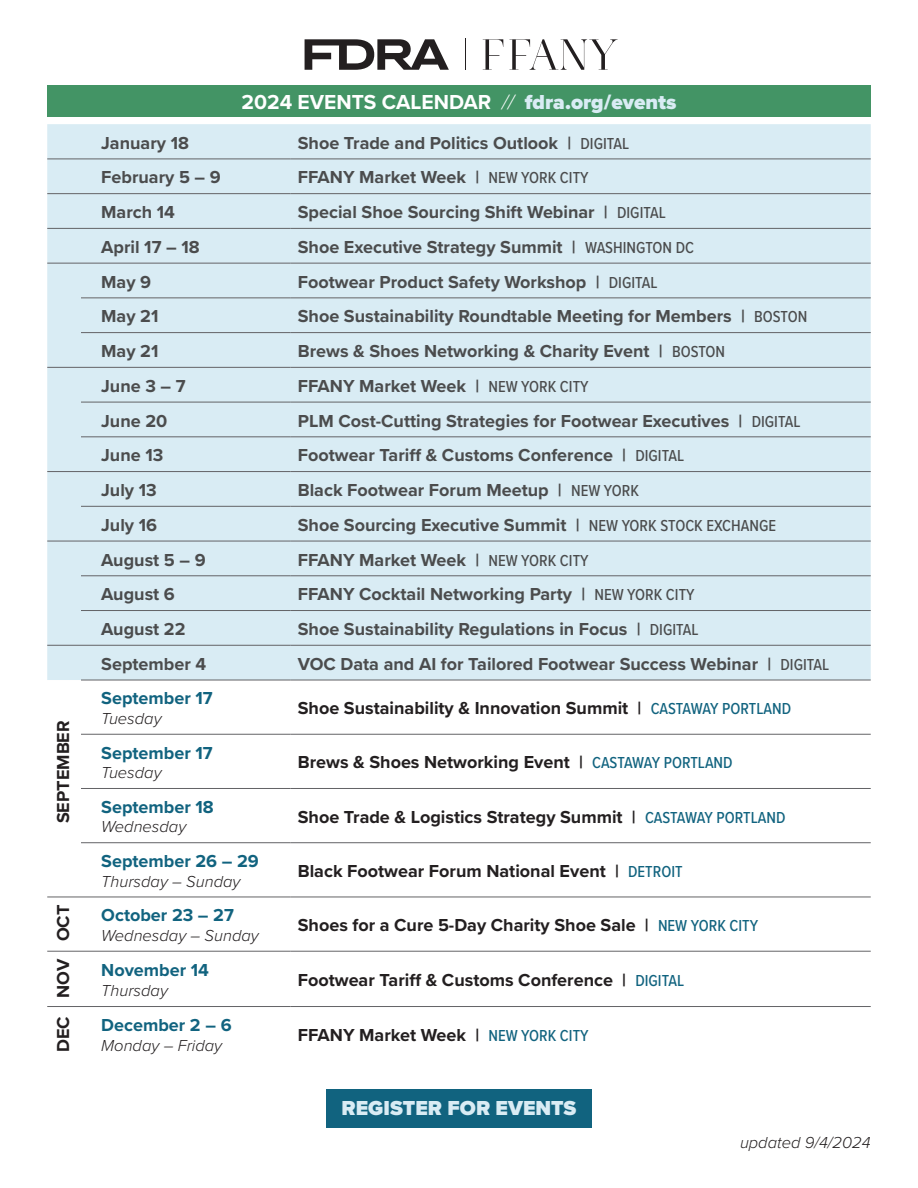
<style>
.page{position:relative;width:918px;height:1188px;background:#fff}
.page>*{position:absolute;margin:0;border:0;box-sizing:border-box;transform-origin:0 0}
.t1{font:700 21px "Proxima Nova";color:#fff}
.t2{font:900 21px "Proxima Nova";color:#d9ecf4}
.text{font:700 18px "Proxima Nova";color:#4b4c4d}
.text-2{font:700 18px "Proxima Nova";color:#231f20}
.text-3{font:700 18px "Proxima Nova";color:#11637f}
.text-4{font:italic 300 16.5px "Proxima Nova";color:#231f20}
.s1{font-weight:300;font-style:italic}
.s2{font-weight:900;color:#d9ecf4}
.s3{font-family:"Proxima Nova Cond";font-weight:500;font-size:16.5px}
.s4{font-family:"Proxima Nova Cond";font-weight:500;font-size:16.5px;color:#11637f}
</style>
<div class="page">
<div style="left:47px;top:124px;width:824px;height:69px;background:#d9ecf4"></div>
<div style="left:47px;top:194px;width:824px;height:486px;background:#d9ecf4"></div>
<svg style="left:47px;top:733px;width:824px;height:164px"></svg>
<svg style="left:47px;top:950px;width:824px;height:1px"></svg>
<hr style="left:47px;top:159px;width:34px;height:1px;background:#636366">
<hr style="left:81px;top:159px;width:209px;height:1px;background:#636366">
<hr style="left:290px;top:159px;width:581px;height:1px;background:#636366">
<hr style="left:47px;top:193px;width:34px;height:1px;background:#636366">
<hr style="left:81px;top:193px;width:209px;height:1px;background:#636366">
<hr style="left:290px;top:193px;width:581px;height:1px;background:#636366">
<hr style="left:47px;top:228px;width:34px;height:1px;background:#636366">
<hr style="left:81px;top:228px;width:209px;height:1px;background:#636366">
<hr style="left:290px;top:228px;width:581px;height:1px;background:#636366">
<hr style="left:47px;top:263px;width:34px;height:1px;background:#636366">
<hr style="left:81px;top:263px;width:209px;height:1px;background:#636366">
<hr style="left:290px;top:263px;width:581px;height:1px;background:#636366">
<hr style="left:81px;top:297px;width:209px;height:1px;background:#636366">
<hr style="left:290px;top:297px;width:581px;height:1px;background:#636366">
<hr style="left:81px;top:332px;width:209px;height:1px;background:#636366">
<hr style="left:290px;top:332px;width:581px;height:1px;background:#636366">
<hr style="left:47px;top:367px;width:34px;height:1px;background:#636366">
<hr style="left:81px;top:367px;width:209px;height:1px;background:#636366">
<hr style="left:290px;top:367px;width:581px;height:1px;background:#636366">
<hr style="left:81px;top:402px;width:209px;height:1px;background:#636366">
<hr style="left:290px;top:402px;width:581px;height:1px;background:#636366">
<hr style="left:81px;top:436px;width:209px;height:1px;background:#636366">
<hr style="left:290px;top:436px;width:581px;height:1px;background:#636366">
<hr style="left:47px;top:471px;width:34px;height:1px;background:#636366">
<hr style="left:81px;top:471px;width:209px;height:1px;background:#636366">
<hr style="left:290px;top:471px;width:581px;height:1px;background:#636366">
<hr style="left:81px;top:506px;width:209px;height:1px;background:#636366">
<hr style="left:290px;top:506px;width:581px;height:1px;background:#636366">
<hr style="left:47px;top:541px;width:34px;height:1px;background:#636366">
<hr style="left:81px;top:541px;width:209px;height:1px;background:#636366">
<hr style="left:290px;top:541px;width:581px;height:1px;background:#636366">
<hr style="left:81px;top:575px;width:209px;height:1px;background:#636366">
<hr style="left:290px;top:575px;width:581px;height:1px;background:#636366">
<hr style="left:81px;top:610px;width:209px;height:1px;background:#636366">
<hr style="left:290px;top:610px;width:581px;height:1px;background:#636366">
<hr style="left:47px;top:645px;width:34px;height:1px;background:#636366">
<hr style="left:81px;top:645px;width:209px;height:1px;background:#636366">
<hr style="left:290px;top:645px;width:581px;height:1px;background:#636366">
<hr style="left:81px;top:680px;width:209px;height:1px;background:#636366">
<hr style="left:290px;top:680px;width:581px;height:1px;background:#636366">
<hr style="left:81px;top:734px;width:209px;height:1px;background:#636366">
<hr style="left:290px;top:734px;width:581px;height:1px;background:#636366">
<hr style="left:81px;top:788px;width:209px;height:1px;background:#636366">
<hr style="left:290px;top:788px;width:581px;height:1px;background:#636366">
<hr style="left:81px;top:842px;width:209px;height:1px;background:#636366">
<hr style="left:290px;top:842px;width:581px;height:1px;background:#636366">
<hr style="left:47px;top:897px;width:34px;height:1px;background:#636366">
<hr style="left:81px;top:897px;width:209px;height:1px;background:#636366">
<hr style="left:290px;top:897px;width:581px;height:1px;background:#636366">
<hr style="left:47px;top:951px;width:34px;height:1px;background:#636366">
<hr style="left:81px;top:951px;width:209px;height:1px;background:#636366">
<hr style="left:290px;top:951px;width:581px;height:1px;background:#636366">
<hr style="left:47px;top:1006px;width:34px;height:1px;background:#636366">
<hr style="left:81px;top:1006px;width:209px;height:1px;background:#636366">
<hr style="left:290px;top:1006px;width:581px;height:1px;background:#636366">
<div style="left:47px;top:85px;width:824px;height:32px;background:#439465"></div>
<svg style="left:305px;top:39px;width:144px;height:31px"></svg>
<svg style="left:483px;top:39px;width:20px;height:31px"></svg>
<svg style="left:509px;top:39px;width:109px;height:31px"></svg>
<hr style="left:466px;top:38px;width:1px;height:32px;background:#231f20">
<div style="left:326px;top:1089px;width:266px;height:39px;background:#11637f"></div>
<p class="t1" style="left:241px;top:86px;width:437px">2024 EVENTS CALENDAR <span class="s1">//</span> <span class="s2">fdra.org/events</span></p>
<p class="text-2" style="left:50px;top:823px;width:104px;rotate:-90deg">SEPTEMBER</p>
<p class="text" style="left:101px;top:129px;width:89px">January 18</p>
<p class="text" style="left:298px;top:129px;width:333px">Shoe Trade and Politics Outlook | <span class="s3">DIGITAL</span></p>
<p class="text" style="left:101px;top:164px;width:121px">February 5 – 9</p>
<p class="text" style="left:298px;top:164px;width:292px">FFANY Market Week | <span class="s3">NEW YORK CITY</span></p>
<p class="text" style="left:101px;top:199px;width:75px">March 14</p>
<p class="text" style="left:298px;top:199px;width:370px">Special Shoe Sourcing Shift Webinar | <span class="s3">DIGITAL</span></p>
<p class="text" style="left:101px;top:233px;width:100px">April 17 – 18</p>
<p class="text" style="left:298px;top:233px;width:398px">Shoe Executive Strategy Summit | <span class="s3">WASHINGTON DC</span></p>
<p class="text" style="left:101px;top:268px;width:51px">May 9</p>
<p class="text" style="left:298px;top:268px;width:361px">Footwear Product Safety Workshop | <span class="s3">DIGITAL</span></p>
<p class="text" style="left:101px;top:303px;width:59px">May 21</p>
<p class="text" style="left:298px;top:303px;width:511px">Shoe Sustainability Roundtable Meeting for Members | <span class="s3">BOSTON</span></p>
<p class="text" style="left:101px;top:338px;width:59px">May 21</p>
<p class="text" style="left:298px;top:338px;width:429px">Brews &amp; Shoes Networking &amp; Charity Event | <span class="s3">BOSTON</span></p>
<p class="text" style="left:101px;top:372px;width:86px">June 3 – 7</p>
<p class="text" style="left:298px;top:372px;width:292px">FFANY Market Week | <span class="s3">NEW YORK CITY</span></p>
<p class="text" style="left:101px;top:407px;width:68px">June 20</p>
<p class="text" style="left:298px;top:407px;width:504px">PLM Cost-Cutting Strategies for Footwear Executives | <span class="s3">DIGITAL</span></p>
<p class="text" style="left:101px;top:442px;width:64px">June 13</p>
<p class="text" style="left:298px;top:442px;width:388px">Footwear Tariff &amp; Customs Conference | <span class="s3">DIGITAL</span></p>
<p class="text" style="left:101px;top:477px;width:57px">July 13</p>
<p class="text" style="left:298px;top:477px;width:343px">Black Footwear Forum Meetup | <span class="s3">NEW YORK</span></p>
<p class="text" style="left:101px;top:511px;width:57px">July 16</p>
<p class="text" style="left:298px;top:511px;width:480px">Shoe Sourcing Executive Summit | <span class="s3">NEW YORK STOCK EXCHANGE</span></p>
<p class="text" style="left:101px;top:546px;width:106px">August 5 – 9</p>
<p class="text" style="left:298px;top:546px;width:292px">FFANY Market Week | <span class="s3">NEW YORK CITY</span></p>
<p class="text" style="left:101px;top:581px;width:75px">August 6</p>
<p class="text" style="left:298px;top:581px;width:398px">FFANY Cocktail Networking Party | <span class="s3">NEW YORK CITY</span></p>
<p class="text" style="left:101px;top:616px;width:86px">August 22</p>
<p class="text" style="left:298px;top:616px;width:402px">Shoe Sustainability Regulations in Focus | <span class="s3">DIGITAL</span></p>
<p class="text" style="left:101px;top:650px;width:106px">September 4</p>
<p class="text" style="left:298px;top:650px;width:533px">VOC Data and AI for Tailored Footwear Success Webinar | <span class="s3">DIGITAL</span></p>
<p class="text-3" style="left:101px;top:685px;width:113px">September 17</p>
<p class="text-4" style="left:101px;top:706px;width:62px">Tuesday</p>
<p class="text-2" style="left:298px;top:695px;width:495px">Shoe Sustainability &amp; Innovation Summit | <span class="s4">CASTAWAY PORTLAND</span></p>
<p class="text-3" style="left:101px;top:739px;width:113px">September 17</p>
<p class="text-4" style="left:101px;top:760px;width:62px">Tuesday</p>
<p class="text-3" style="left:101px;top:794px;width:114px">September 18</p>
<p class="text-4" style="left:101px;top:815px;width:87px">Wednesday</p>
<p class="text-2" style="left:298px;top:749px;width:436px">Brews &amp; Shoes Networking Event | <span class="s4">CASTAWAY PORTLAND</span></p>
<p class="text-2" style="left:298px;top:803px;width:489px">Shoe Trade &amp; Logistics Strategy Summit | <span class="s4">CASTAWAY PORTLAND</span></p>
<p class="text-3" style="left:101px;top:848px;width:159px">September 26 – 29</p>
<p class="text-4" style="left:101px;top:869px;width:141px">Thursday – Sunday</p>
<p class="text-2" style="left:298px;top:858px;width:386px">Black Footwear Forum National Event | <span class="s4">DETROIT</span></p>
<p class="text-2" style="left:50px;top:941px;width:38px;rotate:-90deg">OCT</p>
<p class="text-3" style="left:101px;top:902px;width:134px">October 23 – 27</p>
<p class="text-4" style="left:101px;top:923px;width:159px">Wednesday – Sunday</p>
<p class="text-2" style="left:298px;top:912px;width:462px">Shoes for a Cure 5-Day Charity Shoe Sale | <span class="s4">NEW YORK CITY</span></p>
<p class="text-2" style="left:50px;top:998px;width:40px;rotate:-90deg">NOV</p>
<p class="text-3" style="left:101px;top:957px;width:109px">November 14</p>
<p class="text-4" style="left:101px;top:978px;width:68px">Thursday</p>
<p class="text-2" style="left:298px;top:967px;width:388px">Footwear Tariff &amp; Customs Conference | <span class="s4">DIGITAL</span></p>
<p class="text-2" style="left:50px;top:1052px;width:37px;rotate:-90deg">DEC</p>
<p class="text-3" style="left:101px;top:1012px;width:132px">December 2 – 6</p>
<p class="text-4" style="left:101px;top:1033px;width:122px">Monday – Friday</p>
<p class="text-2" style="left:298px;top:1021px;width:292px">FFANY Market Week | <span class="s4">NEW YORK CITY</span></p>
<p class="t2" style="left:342px;top:1093px;width:236px">REGISTER FOR EVENTS</p>
<p class="text-4" style="left:740px;top:1130px;width:132px">updated 9/4/2024</p>
</div>
